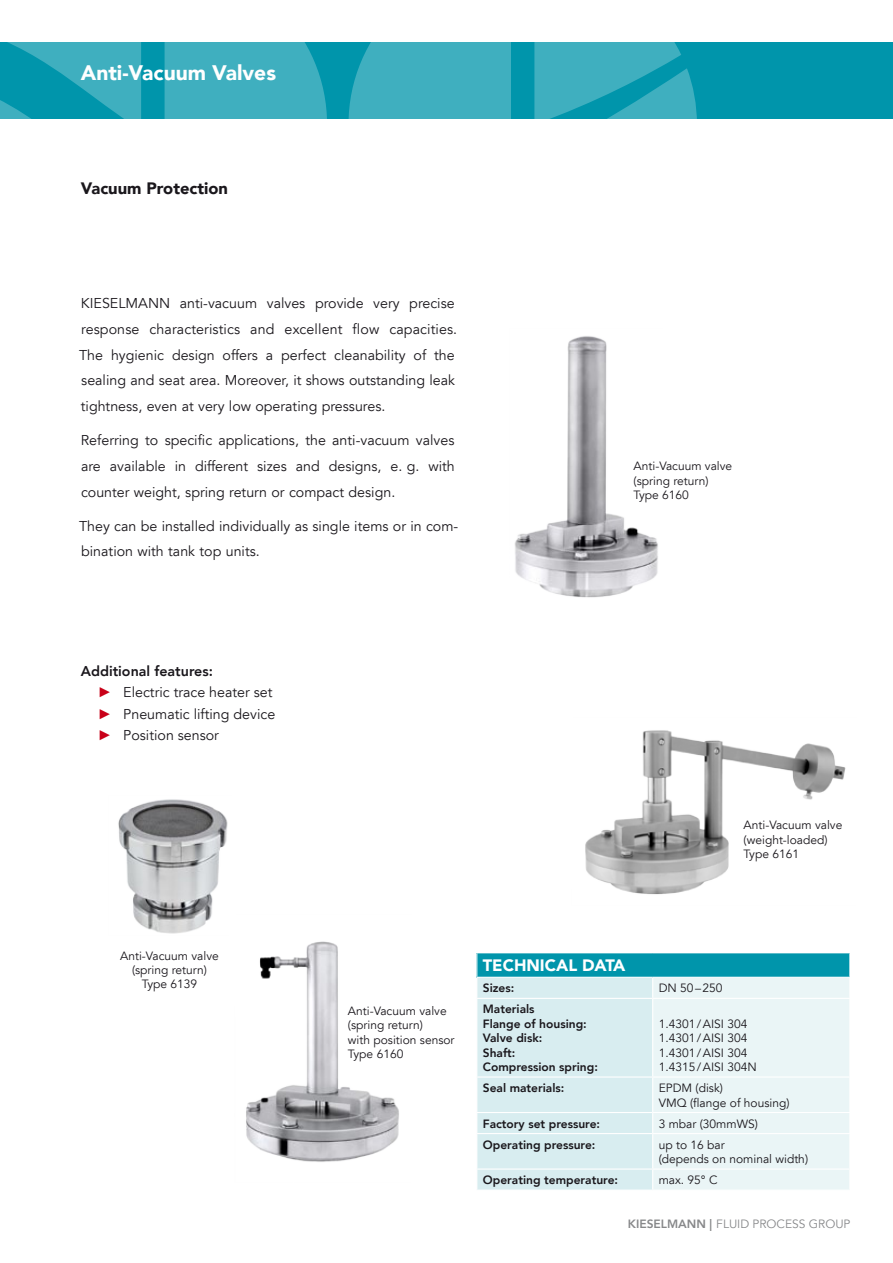
<style>
.page{position:relative;width:893px;height:1263px;background:#fff}
.page>*{position:absolute;margin:0;border:0;box-sizing:border-box;transform-origin:0 0}
.t1{font:900 21px "Avenir LT";color:#fff}
.t2{font:900 16.5px "Avenir LT";color:#1a171c}
.t3{font:900 16.5px "Avenir LT";color:#fff}
.t4{font:14.25px/25.7px "Avenir LT";color:#1a171c}
.t5{font:12px/14.4px "Avenir LT";color:#1a171c}
.t6{font:800 12px/14.4px "Avenir LT";color:#1a171c}
.t7{font:12px "Avenir LT";color:#87888a}
.s1{font-weight:800}
.s2{font-family:"Arial";color:#c90019}
</style>
<div class="page">
<div style="left:0;top:43px;width:893px;height:76px;background:#0095ab"></div>
<div style="left:165px;top:43px;width:162px;height:76px;background:#3fafbf"></div>
<svg style="left:0;top:43px;width:141px;height:76px"></svg>
<svg style="left:534px;top:43px;width:163px;height:76px"></svg>
<div style="left:348px;top:43px;width:163px;height:76px;background:#3fafbf"></div>
<img style="left:246px;top:941px;width:153px;height:221px">
<img style="left:118px;top:799px;width:110px;height:135px">
<img style="left:515px;top:336px;width:143px;height:262px">
<img style="left:585px;top:730px;width:261px;height:165px">
<svg style="left:476px;top:953px;width:374px;height:237px"></svg>
<hr style="left:476px;top:977px;width:177px;height:1px;background:#fff">
<hr style="left:653px;top:977px;width:197px;height:1px;background:#fff">
<h1 class="t1" style="left:81px;top:60px;width:197px">Anti-Vacuum Valves</h1>
<p class="t2" style="left:81px;top:179px;width:149px">Vacuum Protection</p>
<p class="t4" style="left:79px;top:291px;width:380px">KIESELMANN anti-vacuum valves provide very precise response characteristics and excellent flow capacities.<br>The hygienic design offers a perfect cleanability of the sealing and seat area. Moreover, it shows outstanding leak tightness, even at very low operating pressures.</p>
<p class="t4" style="left:81px;top:428px;width:375px;text-align:justify">Referring to specific applications, the anti-vacuum valves are available in different sizes and designs, e. g. with counter weight, spring return or compact design.</p>
<p class="t4" style="left:79px;top:513px;width:381px">They can be installed individually as single items or in com&shy;bination with tank top units.</p>
<p class="t5" style="left:634px;top:459px;width:100px">Anti-Vacuum valve (spring return)<br>Type 6160</p>
<p class="t4" style="left:98px;top:661px;width:179px;line-height:21.3px;text-indent:-17px"><span class="s1">Additional features:<br></span><span class="s2">►</span> Electric trace heater set <span class="s2">►</span> Pneumatic lifting device <span class="s2">►</span> Position sensor</p>
<p class="t5" style="left:120px;top:948px;width:100px;text-align:center">Anti-Vacuum valve (spring return)<br>Type 6139</p>
<p class="t5" style="left:744px;top:818px;width:100px">Anti-Vacuum valve (weight-loaded)<br>Type 6161</p>
<p class="t5" style="left:348px;top:1004px;width:108px">Anti-Vacuum valve (spring return)<br>with position sensor<br>Type 6160</p>
<p class="t3" style="left:483px;top:955px;width:144px">TECHNICAL DATA</p>
<p class="t6" style="left:483px;top:981px;width:33px">Sizes:</p>
<p class="t5" style="left:659px;top:981px;width:65px">DN 50–250</p>
<p class="t6" style="left:483px;top:1002px;width:117px">Materials<br>Flange of housing:<br>Valve disk:<br>Shaft:<br>Compression spring:</p>
<p class="t5" style="left:659px;top:1017px;width:100px">1.4301/AISI 304<br>1.4301/AISI 304<br>1.4301/AISI 304<br>1.4315/AISI 304N</p>
<p class="t6" style="left:483px;top:1081px;width:83px">Seal materials:</p>
<p class="t5" style="left:659px;top:1081px;width:132px">EPDM (disk)<br>VMQ (flange of housing)</p>
<p class="t6" style="left:483px;top:1116px;width:119px">Factory set pressure:</p>
<p class="t5" style="left:659px;top:1116px;width:101px">3 mbar (30mmWS)</p>
<p class="t6" style="left:483px;top:1137px;width:114px">Operating pressure:</p>
<p class="t5" style="left:659px;top:1138px;width:151px">up to 16 bar<br>(depends on nominal width)</p>
<p class="t6" style="left:483px;top:1173px;width:137px">Operating temperature:</p>
<p class="t5" style="left:659px;top:1173px;width:60px">max. 95° C</p>
<p class="t7" style="left:628px;top:1217px;width:224px"><span class="s1">KIESELMANN |</span> FLUID PROCESS GROUP</p>
</div>
